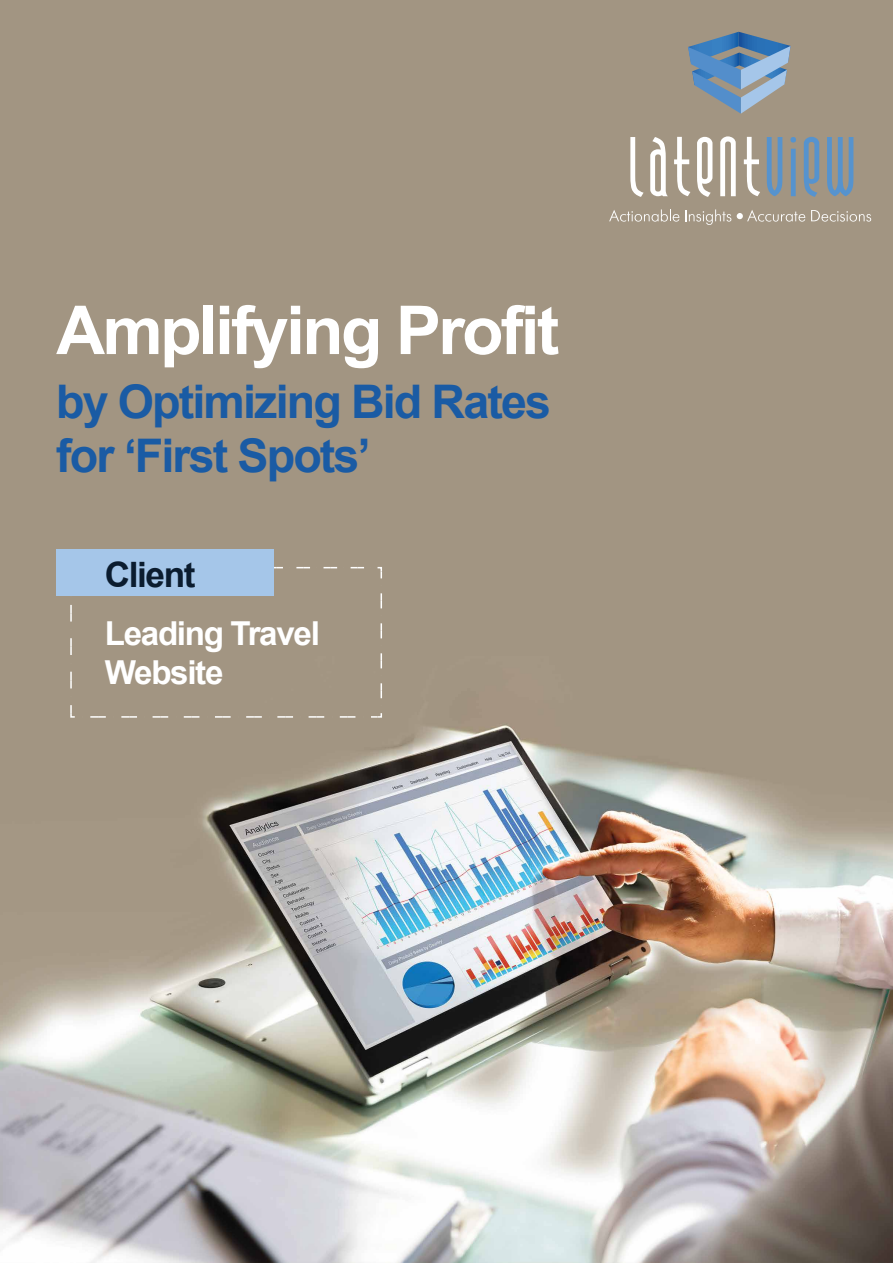
<style>
.page{position:relative;width:893px;height:1263px;background:#fff}
.page>*{position:absolute;margin:0;border:0;box-sizing:border-box;transform-origin:0 0}
.t1{font:700 67.5px "Arial";letter-spacing:-.04em;color:#fff}
.t2{font:700 46.35px/54px "Arial";letter-spacing:-.04em;color:#1a5ba4}
.t3{font:700 34.95px "Arial";letter-spacing:-.04em;color:#0b1c2f}
.t4{font:700 33px/39.6px "Arial";letter-spacing:-.04em;color:#fff}
</style>
<div class="page">
<img style="left:0;top:0;width:893px;height:1263px">
<svg style="left:688px;top:32px;width:102px;height:82px;background:#7994ad"></svg>
<svg style="left:630px;top:137px;width:14px;height:60px"></svg>
<svg style="left:650px;top:137px;width:18px;height:59px"></svg>
<svg style="left:674px;top:137px;width:16px;height:59px"></svg>
<svg style="left:697px;top:137px;width:15px;height:60px"></svg>
<svg style="left:720px;top:136px;width:16px;height:60px"></svg>
<svg style="left:744px;top:137px;width:16px;height:59px"></svg>
<svg style="left:767px;top:137px;width:15px;height:59px"></svg>
<svg style="left:790px;top:137px;width:6px;height:59px"></svg>
<svg style="left:804px;top:137px;width:15px;height:60px"></svg>
<svg style="left:827px;top:137px;width:26px;height:59px;background:#7793ac"></svg>
<svg style="left:609px;top:209px;width:70px;height:13px"></svg>
<svg style="left:685px;top:209px;width:46px;height:16px"></svg>
<svg style="left:737px;top:210px;width:68px;height:12px"></svg>
<svg style="left:811px;top:210px;width:60px;height:12px"></svg>
<svg style="left:70px;top:596px;width:6px;height:122px"></svg>
<svg style="left:83px;top:712px;width:300px;height:6px;background:#ada291"></svg>
<div style="left:246px;top:566px;width:137px;height:140px;background:#a29582"></div>
<div style="left:56px;top:549px;width:217px;height:47px;background:#a5c6e9"></div>
<h1 class="t1" style="left:56px;top:283px;width:505px">Amplifying Profit</h1>
<p class="t2" style="left:56px;top:375px;width:496px">by Optimizing Bid Rates for ‘First Spots’</p>
<p class="t3" style="left:105px;top:550px;width:92px">Client</p>
<p class="t4" style="left:105px;top:614px;width:217px">Leading Travel<br>Website</p>
</div>
